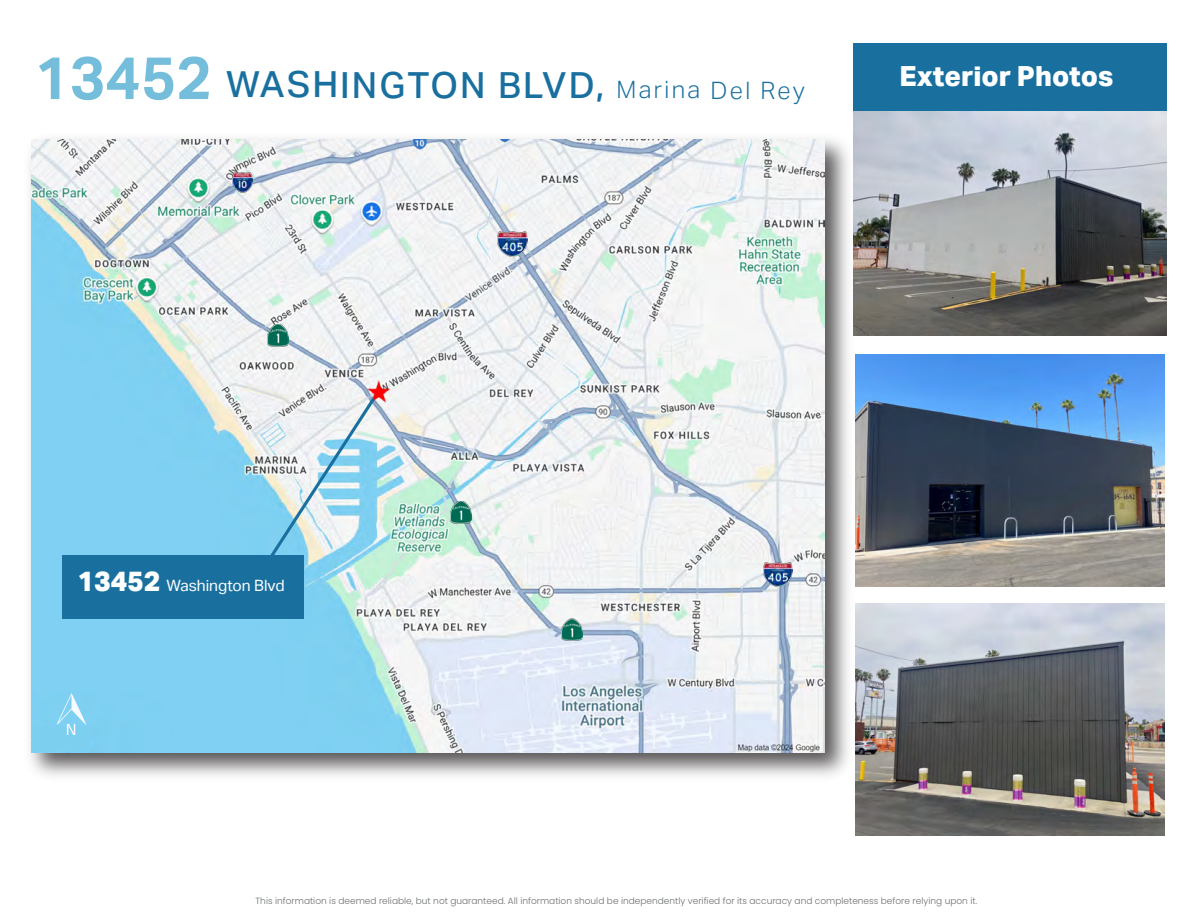
<style>
.page{position:relative;width:1188px;height:918px;background:#fff}
.page>*{position:absolute;margin:0;border:0;box-sizing:border-box;transform-origin:0 0}
.t1{font:500 36px "Aktiv Grotesk";letter-spacing:.055em;color:#19709f}
.t2{font:800 27.75px "Aktiv Grotesk";color:#fff}
.t3{font:300 24px "Aktiv Grotesk";letter-spacing:.095em;color:#19709f}
.t4{font:15.6px "Aktiv Grotesk";color:#fff}
.t5{font:300 9px "Poppins";color:#6d6f6f}
.s1{font-weight:700;font-size:60px;color:#74bedb}
.s2{font-weight:800;font-size:28.05px}
</style>
<div class="page">
<img style="left:30px;top:127px;width:830px;height:649px">
<img style="left:32px;top:140px;width:793px;height:613px">
<div style="left:63px;top:555px;width:241px;height:64px;background:#19709f"></div>
<div style="left:33px;top:726px;width:58px;height:25px;background:#7ccfef"></div>
<svg style="left:256px;top:395px;width:122px;height:183px"></svg>
<img style="left:58px;top:693px;width:28px;height:42px">
<img style="left:498px;top:232px;width:29px;height:24px">
<img style="left:763px;top:562px;width:30px;height:25px">
<img style="left:232px;top:172px;width:21px;height:21px">
<img style="left:561px;top:618px;width:22px;height:23px">
<img style="left:450px;top:501px;width:22px;height:23px">
<img style="left:267px;top:324px;width:22px;height:23px">
<img style="left:854px;top:111px;width:313px;height:225px">
<img style="left:855px;top:355px;width:309px;height:232px">
<img style="left:855px;top:604px;width:309px;height:231px">
<div style="left:854px;top:44px;width:313px;height:67px;background:#19709f"></div>
<h1 class="t1" style="left:34px;top:64px;width:572px"><span class="s1">13452</span> WASHINGTON BLVD,</h1>
<h2 class="t2" style="left:899px;top:60px;width:215px">Exterior Photos</h2>
<h3 class="t3" style="left:616px;top:76px;width:190px">Marina Del Rey</h3>
<h3 class="t4" style="left:78px;top:576px;width:209px"><span class="s2">13452</span> Washington Blvd</h3>
<p class="t5" style="left:256px;top:895px;width:723px">This information is deemed reliable, but not guaranteed. All information should be independently verified for its accuracy and completeness before relying upon it.</p>
</div>
